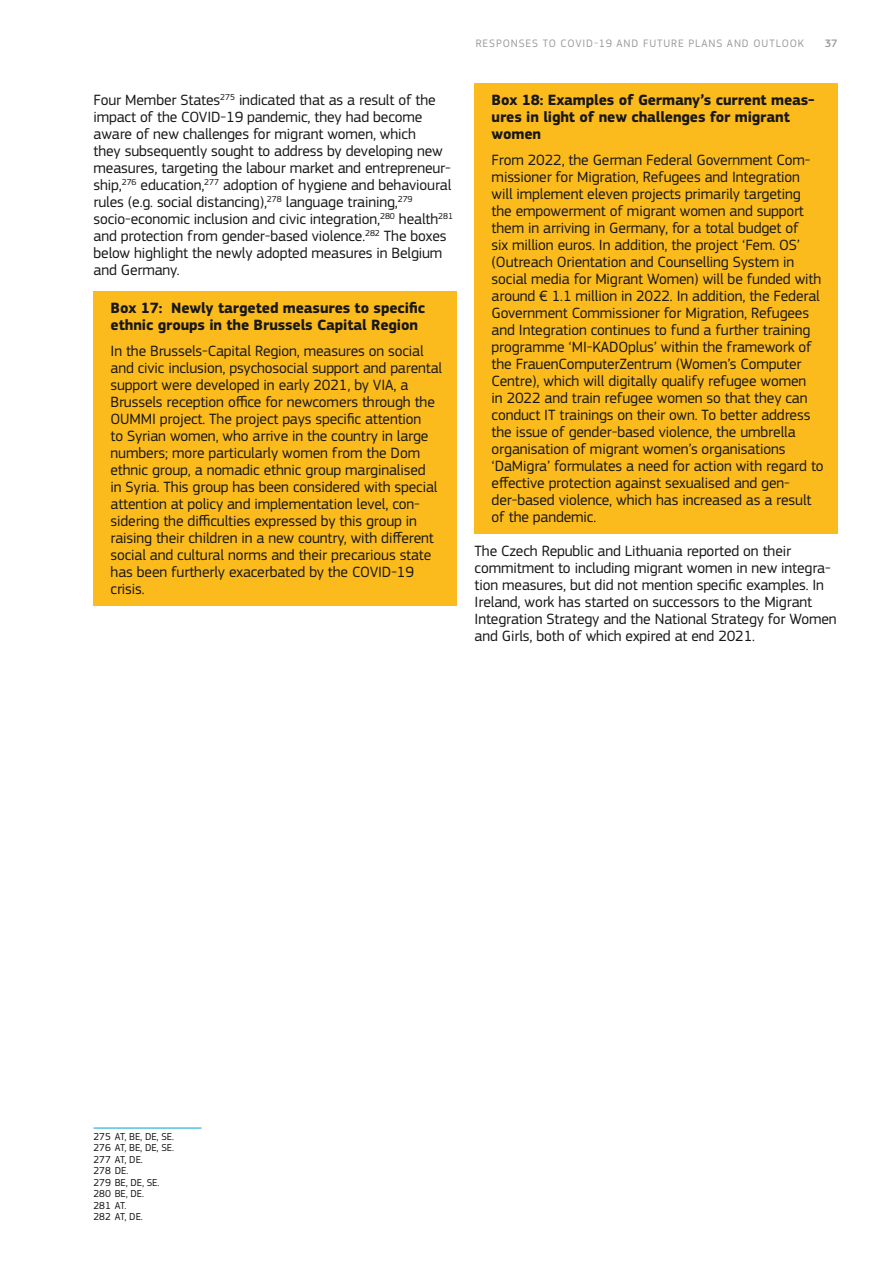
<style>
.page{position:relative;width:893px;height:1263px;background:#fff}
.page>*{position:absolute;margin:0;border:0;box-sizing:border-box;transform-origin:0 0}
.text_yellow-box{font:15.45px/17px "EC Square Sans Pro";letter-spacing:-.01em;color:#181716}
.text_main{font:15.45px/17px "EC Square Sans Pro";letter-spacing:-.01em;color:#181716}
.text_yellow-box-2{font:700 15.45px/17px "EC Square Sans Pro";letter-spacing:-.01em;color:#181716}
.t1{font:11.25px "EC Square Sans Pro";letter-spacing:.08em;color:#9c9c9d}
.t2{font:500 11.25px "EC Square Sans Pro";color:#9c9c9d}
.footnote___source{font:10.5px "EC Square Sans Pro";letter-spacing:-.01em;color:#181716}
</style>
<div class="page">
<div style="left:94px;top:291px;width:363px;height:52px;background:#fbbb1d"></div>
<div style="left:94px;top:334px;width:363px;height:272px;background:#fbbb1d"></div>
<hr style="left:94px;top:1128px;width:108px;height:1px;background:#00a1d7">
<div style="left:475px;top:83px;width:363px;height:68px;background:#fbbb1d"></div>
<div style="left:475px;top:142px;width:363px;height:392px;background:#fbbb1d"></div>
<p class="text_main" style="left:94px;top:92px;width:361px">Four Member States<sup>275</sup> indicated that as a result of the impact of the COVID-19 pandemic, they had become aware of new challenges for migrant women, which<br>they subsequently sought to address by developing new measures, targeting the labour market and entrepreneur&shy;ship,<sup>276</sup> education,<sup>277</sup> adoption of hygiene and behavioural rules (e.g. social distancing),<sup>278</sup> language training,<sup>279 </sup>socio-economic inclusion and civic integration,<sup>280</sup> health<sup>281 </sup>and protection from gender-based violence.<sup>282</sup> The boxes below highlight the newly adopted measures in Belgium and Germany.</p>
<p class="text_yellow-box-2" style="left:111px;top:300px;width:316px">Box 17: Newly targeted measures to specific ethnic groups in the Brussels Capital Region</p>
<p class="text_yellow-box" style="left:111px;top:342px;width:333px">In the Brussels-Capital Region, measures on social and civic inclusion, psychosocial support and parental support were developed in early 2021, by VIA, a Brussels reception office for newcomers through the OUMMI project. The project pays specific attention<br>to Syrian women, who arrive in the country in large numbers; more particularly women from the Dom ethnic group, a nomadic ethnic group marginalised<br>in Syria. This group has been considered with special attention at policy and implementation level, con&shy;sidering the difficulties expressed by this group in raising their children in a new country, with different social and cultural norms and their precarious state has been furtherly exacerbated by the COVID-19 crisis.</p>
<p class="t1" style="left:476px;top:37px;width:330px">RESPONSES TO COVID-19 AND FUTURE PLANS AND OUTLOOK</p>
<p class="t2" style="left:825px;top:37px;width:15px">37</p>
<p class="text_yellow-box-2" style="left:492px;top:92px;width:324px">Box 18: Examples of Germany’s current meas&shy;ures in light of new challenges for migrant women</p>
<p class="text_yellow-box" style="left:492px;top:151px;width:334px">From 2022, the German Federal Government Com&shy;missioner for Migration, Refugees and Integration will implement eleven projects primarily targeting the empowerment of migrant women and support them in arriving in Germany, for a total budget of<br>six million euros. In addition, the project ‘Fem. OS’ (Outreach Orientation and Counselling System in social media for Migrant Women) will be funded with around € 1.1 million in 2022. In addition, the Federal Government Commissioner for Migration, Refugees and Integration continues to fund a further training programme ‘MI-KADOplus’ within the framework of the FrauenComputerZentrum (Women’s Computer Centre), which will digitally qualify refugee women<br>in 2022 and train refugee women so that they can conduct IT trainings on their own. To better address the issue of gender-based violence, the umbrella organisation of migrant women’s organisations ‘DaMigra’ formulates a need for action with regard to effective protection against sexualised and gen&shy;der-based violence, which has increased as a result of the pandemic.</p>
<p class="text_main" style="left:475px;top:542px;width:364px">The Czech Republic and Lithuania reported on their commitment to including migrant women in new integra&shy;tion measures, but did not mention specific examples. In Ireland, work has started on successors to the Migrant Integration Strategy and the National Strategy for Women and Girls, both of which expired at end 2021.</p>
<p class="footnote___source" style="left:94px;top:1130px;width:82px">275 AT, BE, DE, SE.</p>
<p class="footnote___source" style="left:94px;top:1141px;width:82px">276 AT, BE, DE, SE.</p>
<p class="footnote___source" style="left:94px;top:1153px;width:51px">277 AT, DE.</p>
<p class="footnote___source" style="left:94px;top:1165px;width:36px">278 DE.</p>
<p class="footnote___source" style="left:94px;top:1176px;width:67px">279 BE, DE, SE.</p>
<p class="footnote___source" style="left:94px;top:1188px;width:52px">280 BE, DE.</p>
<p class="footnote___source" style="left:94px;top:1199px;width:35px">281 AT.</p>
<p class="footnote___source" style="left:94px;top:1211px;width:51px">282 AT, DE.</p>
</div>
